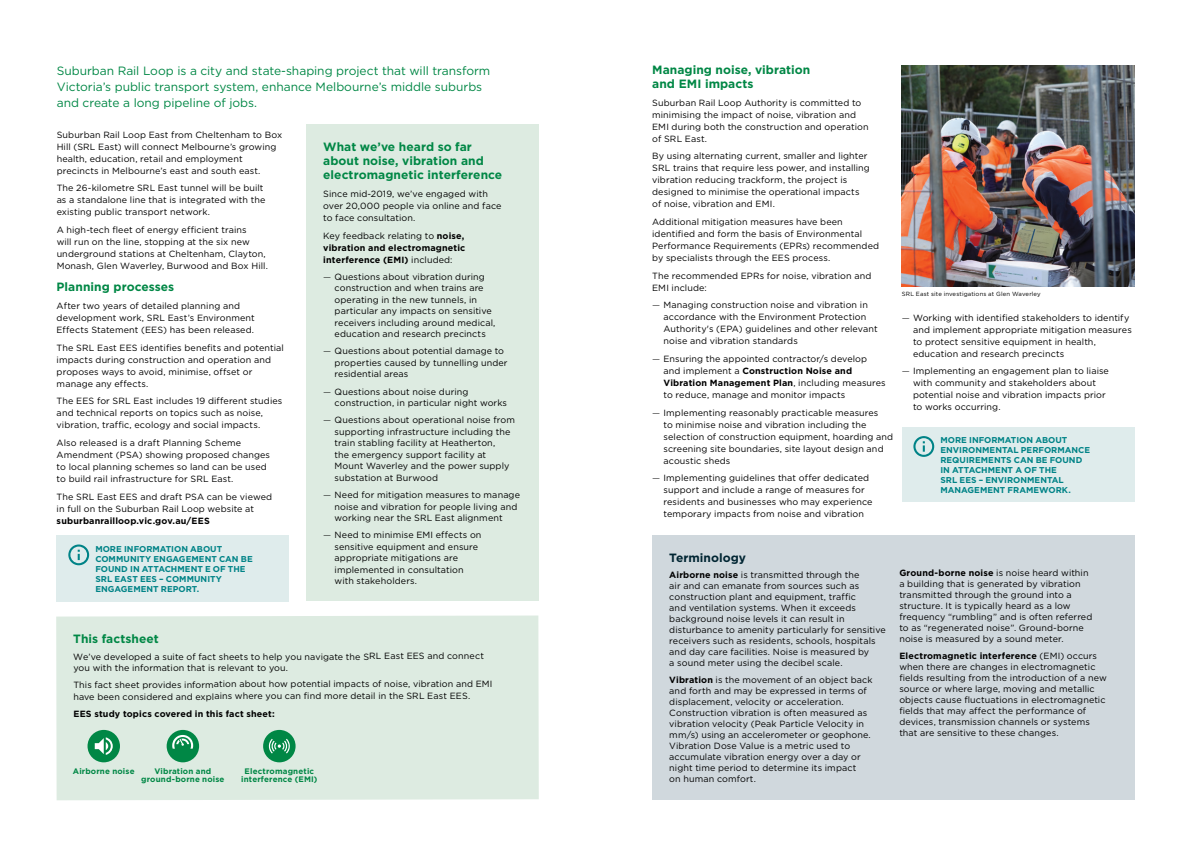
<style>
.page{position:relative;width:1191px;height:842px;background:#fff}
.page>*{position:absolute;margin:0;border:0;box-sizing:border-box;transform-origin:0 0}
.t1{font:12px/16px "Gotham HTF";letter-spacing:-.005em;color:#008745}
.t2{font:700 12px/14px "Gotham HTF";letter-spacing:.005em;color:#008745}
.t3{font:700 12px "Gotham HTF";color:#002532}
.t4{font:9px/12px "Gotham HTF";letter-spacing:.01em;color:#000}
.t5{font:700 9px/12px "Gotham HTF";letter-spacing:.015em;color:#000;text-align:justify}
.t6{font:700 8.5px/10px "Gotham HTF";color:#008387}
.t7{font:700 8px/8px "Gotham HTF";letter-spacing:.02em;color:#008745;text-align:center}
.t8{font:6px "Gotham HTF";letter-spacing:.025em;color:#000}
.s1{font-weight:400}
.s2{font-weight:300}
.s3{font-weight:700}
</style>
<div class="page">
<div style="left:57px;top:535px;width:232px;height:66px;background:#dfecec"></div>
<svg style="left:68px;top:544px;width:21px;height:21px"></svg>
<div style="left:306px;top:124px;width:233px;height:477px;background:#ddebe1"></div>
<div style="left:56px;top:615px;width:483px;height:185px;background:#ddebe1"></div>
<div style="left:87px;top:730px;width:33px;height:32px;background:#008745;border-radius:50%"></div>
<div style="left:167px;top:730px;width:32px;height:32px;background:#008745;border-radius:50%"></div>
<div style="left:263px;top:730px;width:32px;height:32px;background:#008745;border-radius:50%"></div>
<svg style="left:172px;top:735px;width:21px;height:14px"></svg>
<svg style="left:95px;top:737px;width:18px;height:18px"></svg>
<svg style="left:268px;top:739px;width:22px;height:14px"></svg>
<img style="left:902px;top:66px;width:232px;height:220px">
<div style="left:652px;top:535px;width:482px;height:264px;background:#d0d8dd"></div>
<div style="left:902px;top:427px;width:232px;height:75px;background:#dfecec"></div>
<svg style="left:913px;top:436px;width:21px;height:21px"></svg>
<h1 class="t1" style="left:57px;top:63px;width:435px">Suburban Rail Loop is a city and state-shaping project that will transform<br>Victoria’s public transport system, enhance Melbourne’s middle suburbs and create a long pipeline of jobs.</h1>
<p class="t4" style="left:57px;top:128px;width:227px">Suburban Rail Loop East from Cheltenham to Box Hill (SRL East) will connect Melbourne’s growing health, education, retail and employment precincts in Melbourne’s east and south east.</p>
<p class="t4" style="left:57px;top:182px;width:210px">The 26-kilometre SRL East tunnel will be built as a standalone line that is integrated with the existing public transport network.</p>
<p class="t4" style="left:57px;top:224px;width:213px">A high-tech fleet of energy efficient trains<br>will run on the line, stopping at the six new underground stations at Cheltenham, Clayton, Monash, Glen Waverley, Burwood and Box Hill.</p>
<h1 class="t2" style="left:57px;top:280px;width:119px">Planning processes</h1>
<p class="t4" style="left:57px;top:300px;width:200px">After two years of detailed planning and development work, SRL East’s Environment<br>Effects Statement (EES) has been released.</p>
<p class="t4" style="left:57px;top:341px;width:229px">The SRL East EES identifies benefits and potential impacts during construction and operation and proposes ways to avoid, minimise, offset or manage any effects.</p>
<p class="t4" style="left:57px;top:395px;width:227px">The EES for SRL East includes 19 different studies and technical reports on topics such as noise, vibration, traffic, ecology and social impacts.</p>
<p class="t4" style="left:57px;top:437px;width:215px">Also released is a draft Planning Scheme Amendment (PSA) showing proposed changes to local planning schemes so land can be used to build rail infrastructure for SRL East.</p>
<p class="t4" style="left:57px;top:490px;width:217px">The SRL East EES and draft PSA can be viewed in full on the Suburban Rail Loop website at</p>
<p class="t5" style="left:57px;top:514px;width:155px">suburbanrailloop.vic.gov.au/EES</p>
<p class="t6" style="left:95px;top:543px;width:159px">MORE INFORMATION ABOUT<br>COMMUNITY ENGAGEMENT CAN BE<br>FOUND IN ATTACHMENT E OF THE<br>SRL EAST EES – COMMUNITY<br>ENGAGEMENT REPORT.</p>
<h1 class="t2" style="left:323px;top:140px;width:180px">What we’ve heard so far about noise, vibration and electromagnetic interference</h1>
<p class="t4" style="left:323px;top:188px;width:180px">Since mid-2019, we’ve engaged with over 20,000 people via online and face to face consultation.</p>
<p class="t5" style="left:323px;top:229px;width:144px"><span class="s1">Key feedback relating to</span> noise, vibration and electromagnetic interference (EMI) <span class="s1">included:</span></p>
<p class="t4" style="left:334px;top:271px;width:162px;line-height:11.5px;text-indent:-11px"><span class="s2">—</span> Questions about vibration during construction and when trains are operating in the new tunnels, in particular any impacts on sensitive receivers including around medical, education and research precincts</p>
<p class="t4" style="left:334px;top:345px;width:174px;line-height:11.5px;text-indent:-11px"><span class="s2">—</span> Questions about potential damage to properties caused by tunnelling under residential areas</p>
<p class="t4" style="left:334px;top:386px;width:174px;line-height:11.5px;text-indent:-11px"><span class="s2">—</span> Questions about noise during construction, in particular night works</p>
<p class="t4" style="left:334px;top:414px;width:182px;line-height:11.5px;text-indent:-11px"><span class="s2">—</span> Questions about operational noise from supporting infrastructure including the train stabling facility at Heatherton,<br>the emergency support facility at Mount Waverley and the power supply substation at Burwood</p>
<p class="t4" style="left:334px;top:489px;width:187px;line-height:11.5px;text-indent:-11px"><span class="s2">—</span> Need for mitigation measures to manage noise and vibration for people living and working near the SRL East alignment</p>
<p class="t4" style="left:334px;top:529px;width:148px;line-height:11.5px;text-indent:-11px"><span class="s2">—</span> Need to minimise EMI effects on sensitive equipment and ensure appropriate mitigations are implemented in consultation with stakeholders.</p>
<h1 class="t2" style="left:73px;top:632px;width:87px">This factsheet</h1>
<p class="t4" style="left:73px;top:651px;width:412px;line-height:11.2px">We’ve developed a suite of fact sheets to help you navigate the SRL East EES and connect you with the information that is relevant to you.</p>
<p class="t4" style="left:73px;top:678px;width:421px">This fact sheet provides information about how potential impacts of noise, vibration and EMI have been considered and explains where you can find more detail in the SRL East EES.</p>
<p class="t5" style="left:73px;top:708px;width:203px">EES study topics covered in this fact sheet:</p>
<p class="t7" style="left:73px;top:767px;width:63px">Airborne noise</p>
<p class="t7" style="left:141px;top:767px;width:85px">Vibration and ground-borne noise</p>
<p class="t7" style="left:241px;top:767px;width:78px">Electromagnetic interference (EMI)</p>
<h1 class="t2" style="left:652px;top:62px;width:160px">Managing noise, vibration and EMI impacts</h1>
<p class="t4" style="left:652px;top:96px;width:218px">Suburban Rail Loop Authority is committed to minimising the impact of noise, vibration and EMI during both the construction and operation of SRL East.</p>
<p class="t4" style="left:652px;top:150px;width:219px">By using alternating current, smaller and lighter SRL trains that require less power, and installing vibration reducing trackform, the project is designed to minimise the operational impacts of noise, vibration and EMI.</p>
<p class="t4" style="left:652px;top:216px;width:228px">Additional mitigation measures have been identified and form the basis of Environmental Performance Requirements (EPRs) recommended by specialists through the EES process.</p>
<p class="t4" style="left:652px;top:269px;width:221px">The recommended EPRs for noise, vibration and<br>EMI include:</p>
<p class="t4" style="left:663px;top:299px;width:216px;text-indent:-11px"><span class="s2">—</span> Managing construction noise and vibration in accordance with the Environment Protection Authority's (EPA) guidelines and other relevant noise and vibration standards</p>
<p class="t4" style="left:663px;top:353px;width:224px;text-indent:-11px"><span class="s2">—</span> Ensuring the appointed contractor/s develop and implement a <span class="s3">Construction Noise and Vibration Management Plan</span>, including measures to reduce, manage and monitor impacts</p>
<p class="t4" style="left:663px;top:406px;width:231px;text-indent:-11px"><span class="s2">—</span> Implementing reasonably practicable measures<br>to minimise noise and vibration including the selection of construction equipment, hoarding and screening site boundaries, site layout design and acoustic sheds</p>
<p class="t4" style="left:663px;top:472px;width:210px;text-indent:-11px"><span class="s2">—</span> Implementing guidelines that offer dedicated support and include a range of measures for residents and businesses who may experience temporary impacts from noise and vibration</p>
<p class="t8" style="left:901px;top:291px;width:140px">SRL East site investigations at Glen Waverley</p>
<p class="t4" style="left:913px;top:311px;width:220px;text-indent:-11px"><span class="s2">—</span> Working with identified stakeholders to identify and implement appropriate mitigation measures to protect sensitive equipment in health, education and research precincts</p>
<p class="t4" style="left:913px;top:365px;width:197px;text-indent:-11px"><span class="s2">—</span> Implementing an engagement plan to liaise with community and stakeholders about potential noise and vibration impacts prior to works occurring.</p>
<p class="t6" style="left:940px;top:435px;width:151px">MORE INFORMATION ABOUT<br>ENVIRONMENTAL PERFORMANCE<br>REQUIREMENTS CAN BE FOUND<br>IN ATTACHMENT A OF THE<br>SRL EES – ENVIRONMENTAL<br>MANAGEMENT FRAMEWORK.</p>
<h1 class="t3" style="left:669px;top:551px;width:78px">Terminology</h1>
<p class="t4" style="left:669px;top:570px;width:218px;line-height:11px"><span class="s3">Airborne noise</span> is transmitted through the<br>air and can emanate from sources such as construction plant and equipment, traffic<br>and ventilation systems. When it exceeds background noise levels it can result in disturbance to amenity particularly for sensitive receivers such as residents, schools, hospitals and day care facilities. Noise is measured by<br>a sound meter using the decibel scale.</p>
<p class="t4" style="left:669px;top:674px;width:205px;line-height:11px"><span class="s3">Vibration</span> is the movement of an object back and forth and may be expressed in terms of displacement, velocity or acceleration.<br>Construction vibration is often measured as vibration velocity (Peak Particle Velocity in mm/s) using an accelerometer or geophone.<br>Vibration Dose Value is a metric used to accumulate vibration energy over a day or night time period to determine its impact<br>on human comfort.</p>
<p class="t4" style="left:899px;top:567px;width:195px;line-height:11px"><span class="s3">Ground-borne noise</span> is noise heard within a building that is generated by vibration transmitted through the ground into a structure. It is typically heard as a low frequency “rumbling” and is often referred to as “regenerated noise”. Ground-borne noise is measured by a sound meter.</p>
<p class="t4" style="left:899px;top:650px;width:209px;line-height:11px"><span class="s3">Electromagnetic interference</span> (EMI) occurs when there are changes in electromagnetic fields resulting from the introduction of a new source or where large, moving and metallic objects cause fluctuations in electromagnetic fields that may affect the performance of devices, transmission channels or systems that are sensitive to these changes.</p>
</div>
